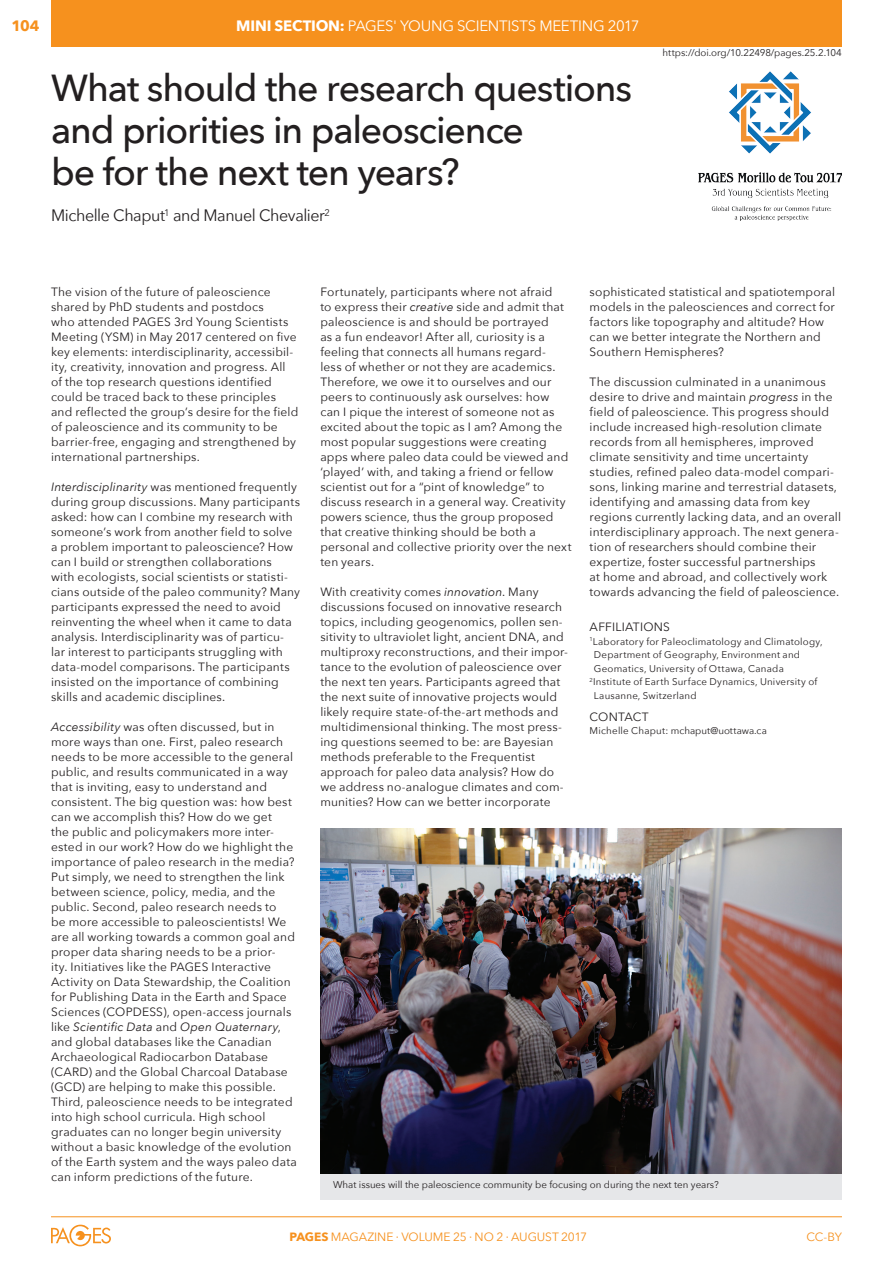
<style>
.page{position:relative;width:893px;height:1263px;background:#fff}
.page>*{position:absolute;margin:0;border:0;box-sizing:border-box;transform-origin:0 0}
.ARTICLE-Title{font:500 37.5px/42px "Avenir Next";letter-spacing:-.03em;color:#231f20}
.ARTICLE-Authors{font:16.5px "Avenir Next";letter-spacing:-.025em;color:#231f20}
.HEADER-Title{font:700 15px "Avenir Next";letter-spacing:-.015em;color:#fff}
.HEADER-Title-2{font:15px "Avenir Next";letter-spacing:-.015em;color:#fff}
.PAGE_NUMBER{font:700 15px "Avenir Next";color:#f6911e}
._3col-text{font:12px/15px "Avenir Next";letter-spacing:.015em;color:#231f20}
.t1{font:12px "Avenir Next";letter-spacing:-.01em;color:#f6911e}
.ARTICLE-INFO-Title{font:12px "Avenir Next";letter-spacing:.02em;color:#231f20}
.ARTICLE-INFO-Authors{font:9.75px/13.5px "Avenir Next";letter-spacing:.02em;color:#231f20}
.ARTICLE-Figure_Capti{font:9.75px "Avenir Next";color:#231f20}
.DOI{font:9.75px "Avenir Next";letter-spacing:-.005em;color:#231f20}
.ARTICLE-INFO-General{font:9.75px "Avenir Next";letter-spacing:.015em;color:#231f20}
.s1{font-weight:400}
.s2{font-style:italic}
.s3{font-weight:700}
</style>
<div class="page">
<hr style="left:51px;top:1216px;width:791px;height:1px;background:#f6911e">
<svg style="left:51px;top:1225px;width:60px;height:21px"></svg>
<div style="left:51px;top:0;width:791px;height:46px;background:#f6911e"></div>
<img style="left:699px;top:71px;width:143px;height:149px">
<div style="left:320px;top:1174px;width:522px;height:25px;background:#e6e7e9"></div>
<img style="left:320px;top:829px;width:522px;height:345px">
<p class="PAGE_NUMBER" style="left:12px;top:13px;width:29px">104</p>
<p class="HEADER-Title" style="left:236px;top:12px;width:184px">MINI SECTION: <span class="s1">PAGES' Young</span></p>
<p class="HEADER-Title-2" style="left:457px;top:13px;width:131px">Scienti sts Meeting</p>
<p class="HEADER-Title-2" style="left:608px;top:13px;width:33px">2017</p>
<p class="ARTICLE-Title" style="left:51px;top:66px;width:583px">What should the research questions and priorities in paleoscience<br>be for the next ten years?</p>
<p class="ARTICLE-Authors" style="left:51px;top:202px;width:280px">Michelle Chaput<sup>1</sup> and Manuel Chevalier<sup>2</sup></p>
<p class="DOI" style="left:663px;top:45px;width:181px">https://doi.org/10.22498/pages.25.2.104</p>
<p class="_3col-text" style="left:51px;top:284px;width:249px">The vision of the future of paleoscience shared by PhD students and postdocs<br>who attended PAGES 3rd Young Scientists Meeting (YSM) in May 2017 centered on five key elements: interdisciplinarity, accessibil&shy;ity, creativity, innovation and progress. All of the top research questions identified could be traced back to these principles and reflected the group’s desire for the field of paleoscience and its community to be barrier-free, engaging and strengthened by international partnerships.</p>
<p class="_3col-text" style="left:51px;top:479px;width:251px"><span class="s2">Interdisciplinarity</span> was mentioned frequently during group discussions. Many participants asked: how can I combine my research with someone’s work from another field to solve a problem important to paleoscience? How can I build or strengthen collaborations<br>with ecologists, social scientists or statisti&shy;cians outside of the paleo community? Many participants expressed the need to avoid reinventing the wheel when it came to data analysis. Interdisciplinarity was of particu&shy;lar interest to participants struggling with data-model comparisons. The participants insisted on the importance of combining skills and academic disciplines.</p>
<p class="_3col-text" style="left:51px;top:719px;width:247px"><span class="s2">Accessibility</span> was often discussed, but in more ways than one. First, paleo research needs to be more accessible to the general public, and results communicated in a way that is inviting, easy to understand and consistent. The big question was: how best can we accomplish this? How do we get<br>the public and policymakers more inter&shy;ested in our work? How do we highlight the importance of paleo research in the media?<br>Put simply, we need to strengthen the link between science, policy, media, and the public. Second, paleo research needs to<br>be more accessible to paleoscientists! We are all working towards a common goal and proper data sharing needs to be a prior-<br>ity. Initiatives like the PAGES Interactive Activity on Data Stewardship, the Coalition for Publishing Data in the Earth and Space Sciences (COPDESS), open-access journals like <span class="s2">Scientific Data</span> and <span class="s2">Open Quaternary</span>, and global databases like the Canadian Archaeological Radiocarbon Database (CARD) and the Global Charcoal Database (GCD) are helping to make this possible.<br>Third, paleoscience needs to be integrated into high school curricula. High school graduates can no longer begin university without a basic knowledge of the evolution of the Earth system and the ways paleo data can inform predictions of the future.</p>
<p class="_3col-text" style="left:320px;top:284px;width:253px">Fortunately, participants where not afraid<br>to express their <span class="s2">creative</span> side and admit that paleoscience is and should be portrayed<br>as a fun endeavor! After all, curiosity is a feeling that connects all humans regard-<br>less of whether or not they are academics.<br>Therefore, we owe it to ourselves and our peers to continuously ask ourselves: how can I pique the interest of someone not as excited about the topic as I am? Among the most popular suggestions were creating apps where paleo data could be viewed and ‘played’ with, and taking a friend or fellow scientist out for a “pint of knowledge” to discuss research in a general way. Creativity powers science, thus the group proposed that creative thinking should be both a personal and collective priority over the next ten years.</p>
<p class="_3col-text" style="left:320px;top:584px;width:249px">With creativity comes <span class="s2">innovation</span>. Many discussions focused on innovative research topics, including geogenomics, pollen sen&shy;sitivity to ultraviolet light, ancient DNA, and multiproxy reconstructions, and their impor&shy;tance to the evolution of paleoscience over the next ten years. Participants agreed that the next suite of innovative projects would likely require state-of-the-art methods and multidimensional thinking. The most press&shy;ing questions seemed to be: are Bayesian methods preferable to the Frequentist approach for paleo data analysis? How do we address no-analogue climates and com&shy;munities? How can we better incorporate</p>
<p class="_3col-text" style="left:590px;top:284px;width:247px">sophisticated statistical and spatiotemporal models in the paleosciences and correct for factors like topography and altitude? How can we better integrate the Northern and Southern Hemispheres?</p>
<p class="_3col-text" style="left:590px;top:374px;width:253px">The discussion culminated in a unanimous desire to drive and maintain <span class="s2">progress</span> in the field of paleoscience. This progress should include increased high-resolution climate records from all hemispheres, improved climate sensitivity and time uncertainty studies, refined paleo data-model compari&shy;sons, linking marine and terrestrial datasets, identifying and amassing data from key regions currently lacking data, and an overall interdisciplinary approach. The next genera&shy;tion of researchers should combine their expertize, foster successful partnerships<br>at home and abroad, and collectively work towards advancing the field of paleoscience.</p>
<p class="ARTICLE-INFO-Title" style="left:590px;top:617px;width:81px">AFFILIATIONS</p>
<p class="ARTICLE-INFO-Authors" style="left:594px;top:634px;width:230px;text-indent:-4px"><sup>1</sup>Laboratory for Paleoclimatology and Climatology,<br>Department of Geography, Environment and<br>Geomatics, University of Ottawa, Canada</p>
<p class="ARTICLE-INFO-Authors" style="left:594px;top:674px;width:225px;text-indent:-4px"><sup>2</sup>Institute of Earth Surface Dynamics, University of<br>Lausanne, Switzerland</p>
<p class="ARTICLE-INFO-Title" style="left:590px;top:706px;width:52px">CONTACT</p>
<p class="ARTICLE-INFO-General" style="left:590px;top:722px;width:179px">Michelle Chaput: mchaput@uottawa.ca</p>
<p class="ARTICLE-Figure_Capti" style="left:333px;top:1176px;width:387px">What issues will the paleoscience community be focusing on during the next ten years?</p>
<p class="t1" style="left:289px;top:1227px;width:239px"><span class="s3">PAGES</span> MAGAZINE ∙ VOLUME 25 ∙ NO 2 ∙ Augu</p>
<p class="t1" style="left:545px;top:1227px;width:44px">st 2017</p>
<p class="t1" style="left:807px;top:1227px;width:37px">CC-BY</p>
</div>
